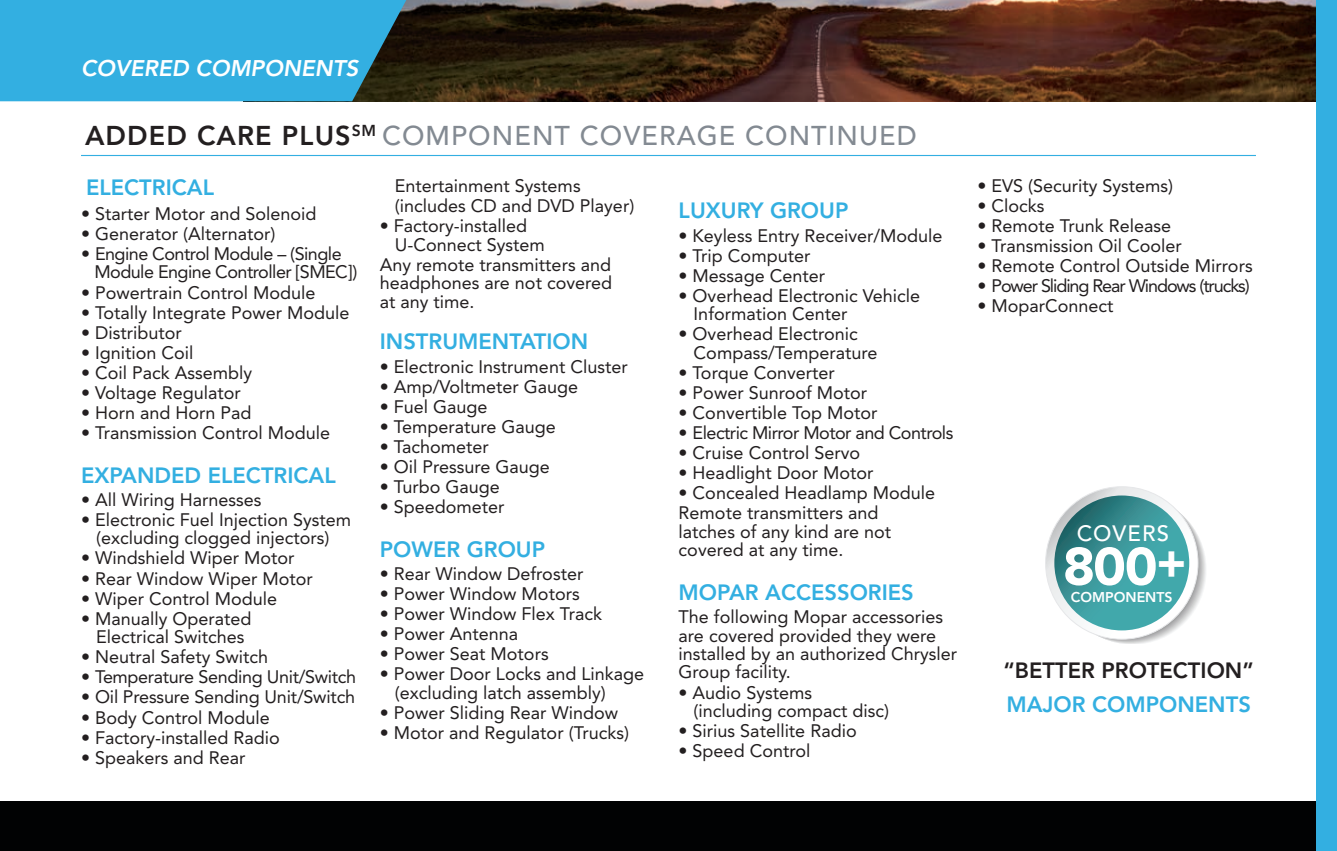
<style>
.page{position:relative;width:1337px;height:851px;background:#fff}
.page>*{position:absolute;margin:0;border:0;box-sizing:border-box;transform-origin:0 0}
.t1{font:900 52.65px "Avenir";color:#fff;scale:1.05 1}
.t2{font:500 27px "Avenir LT Std";letter-spacing:.04em;color:#838a92}
.t3{font:italic 800 22.5px "Avenir LT Std";color:#fff}
.t4{font:800 22.05px "Avenir LT Std";color:#33afe1}
.t5{font:800 22.05px/33.5px "Avenir LT Std";color:#231f20}
.t6{font:500 22.05px "Avenir";letter-spacing:.04em;color:#fff}
.t7{font:18px/18.4px "Avenir LT Std";color:#231f20}
.t8{font:18px/18.4px "Avenir LT Std";letter-spacing:-.03em;color:#231f20}
.t9{font:18px "Avenir LT Std";letter-spacing:-.06em;color:#231f20}
.t10{font:18px "Avenir LT Std";letter-spacing:-.02em;color:#231f20}
.t11{font:800 13.95px "Avenir";color:#fff}
.s1{font-weight:800;color:#231f20}
.s2{font-size:46.12px}
.s3{color:#33afe1}
</style>
<div class="page">
<div style="left:0;top:801px;width:1316px;height:49px;background:#010203"></div>
<img style="left:406px;top:0;width:910px;height:101px">
<div style="left:0;top:0;width:406px;height:101px;background:#33afe1"></div>
<div style="left:1316px;top:0;width:20px;height:850px;background:#33afe1"></div>
<hr style="left:81px;top:155px;width:1175px;height:1px;background:#33afe1">
<svg style="left:1045px;top:486px;width:153px;height:153px"></svg>
<svg style="left:1054px;top:495px;width:135px;height:135px;background:#3b979a"></svg>
<p class="t3" style="left:81px;top:55px;width:279px">COVERED COMPONENTS</p>
<p class="t2" style="left:85px;top:120px;width:833px"><span class="s1">ADDED CARE PLUS</span><sup>SM</sup> COMPONENT COVERAGE CONTINUED</p>
<p class="t4" style="left:86px;top:174px;width:129px">ELECTRICAL</p>
<p class="t7" style="left:81px;top:204px;width:237px">• Starter Motor and Solenoid</p>
<p class="t7" style="left:81px;top:224px;width:196px">• Generator (Alternator)</p>
<p class="t8" style="left:94px;top:245px;width:265px;text-indent:-13px">• Engine Control Module – (Single<br>Module Engine Controller [SMEC])</p>
<p class="t7" style="left:81px;top:283px;width:236px">• Powertrain Control Module</p>
<p class="t7" style="left:81px;top:303px;width:270px">• Totally Integrate Power Module</p>
<p class="t7" style="left:81px;top:323px;width:102px">• Distributor</p>
<p class="t7" style="left:81px;top:343px;width:114px">• Ignition Coil</p>
<p class="t7" style="left:81px;top:363px;width:173px">• Coil Pack Assembly</p>
<p class="t7" style="left:81px;top:383px;width:161px">• Voltage Regulator</p>
<p class="t7" style="left:81px;top:403px;width:172px">• Horn and Horn Pad</p>
<p class="t7" style="left:81px;top:424px;width:251px">• Transmission Control Module</p>
<p class="t4" style="left:81px;top:462px;width:256px">EXPANDED ELECTRICAL</p>
<p class="t7" style="left:81px;top:490px;width:182px">• All Wiring Harnesses</p>
<p class="t7" style="left:81px;top:510px;width:272px;text-align:center">• Electronic Fuel Injection System (excluding clogged injectors)</p>
<p class="t7" style="left:81px;top:549px;width:215px">• Windshield Wiper Motor</p>
<p class="t7" style="left:81px;top:569px;width:233px">• Rear Window Wiper Motor</p>
<p class="t7" style="left:81px;top:589px;width:198px">• Wiper Control Module</p>
<p class="t7" style="left:81px;top:609px;width:172px;text-align:center">• Manually Operated<br>Electrical Switches</p>
<p class="t7" style="left:81px;top:648px;width:189px">• Neutral Safety Switch</p>
<p class="t10" style="left:81px;top:666px;width:276px">• Temperature Sending Unit/Switch</p>
<p class="t7" style="left:81px;top:688px;width:276px">• Oil Pressure Sending Unit/Switch</p>
<p class="t7" style="left:81px;top:708px;width:190px">• Body Control Module</p>
<p class="t7" style="left:81px;top:728px;width:200px">• Factory-installed Radio</p>
<p class="t7" style="left:81px;top:748px;width:166px">• Speakers and Rear</p>
<p class="t7" style="left:395px;top:176px;width:241px;line-height:20px">Entertainment Systems (includes CD and DVD Player)</p>
<p class="t7" style="left:380px;top:217px;width:149px">• Factory-installed</p>
<p class="t7" style="left:395px;top:235px;width:152px">U-Connect System</p>
<p class="t7" style="left:380px;top:255px;width:233px">Any remote transmitters and</p>
<p class="t7" style="left:380px;top:274px;width:234px">headphones are not covered</p>
<p class="t7" style="left:380px;top:292px;width:96px">at any time.</p>
<p class="t4" style="left:380px;top:328px;width:210px">INSTRUMENTATION</p>
<p class="t7" style="left:380px;top:357px;width:249px">• Electronic Instrument Cluster</p>
<p class="t7" style="left:380px;top:377px;width:200px">• Amp/Voltmeter Gauge</p>
<p class="t7" style="left:380px;top:397px;width:109px">• Fuel Gauge</p>
<p class="t7" style="left:380px;top:417px;width:178px">• Temperature Gauge</p>
<p class="t7" style="left:380px;top:437px;width:111px">• Tachometer</p>
<p class="t7" style="left:380px;top:457px;width:172px">• Oil Pressure Gauge</p>
<p class="t7" style="left:380px;top:478px;width:122px">• Turbo Gauge</p>
<p class="t7" style="left:380px;top:498px;width:126px">• Speedometer</p>
<p class="t4" style="left:380px;top:536px;width:167px">POWER GROUP</p>
<p class="t7" style="left:380px;top:564px;width:205px">• Rear Window Defroster</p>
<p class="t7" style="left:380px;top:584px;width:201px">• Power Window Motors</p>
<p class="t7" style="left:380px;top:604px;width:224px">• Power Window Flex Track</p>
<p class="t7" style="left:380px;top:624px;width:140px">• Power Antenna</p>
<p class="t7" style="left:380px;top:645px;width:170px">• Power Seat Motors</p>
<p class="t7" style="left:395px;top:665px;width:251px;text-indent:-15px">• Power Door Locks and Linkage (excluding latch assembly)</p>
<p class="t7" style="left:380px;top:703px;width:240px">• Power Sliding Rear Window</p>
<p class="t7" style="left:380px;top:723px;width:251px">• Motor and Regulator (Trucks)</p>
<p class="t4" style="left:678px;top:197px;width:171px">LUXURY GROUP</p>
<p class="t7" style="left:678px;top:226px;width:265px">• Keyless Entry Receiver/Module</p>
<p class="t7" style="left:678px;top:246px;width:133px">• Trip Computer</p>
<p class="t7" style="left:678px;top:266px;width:148px">• Message Center</p>
<p class="t7" style="left:693px;top:286px;width:228px;text-indent:-15px">• Overhead Electronic Vehicle<br>Information Center</p>
<p class="t7" style="left:693px;top:325px;width:185px;text-indent:-15px">• Overhead Electronic<br>Compass/Temperature</p>
<p class="t7" style="left:678px;top:363px;width:158px">• Torque Converter</p>
<p class="t7" style="left:678px;top:383px;width:190px">• Power Sunroof Motor</p>
<p class="t7" style="left:678px;top:403px;width:200px">• Convertible Top Motor</p>
<p class="t8" style="left:678px;top:424px;width:276px">• Electric Mirror Motor and Controls</p>
<p class="t7" style="left:678px;top:444px;width:183px">• Cruise Control Servo</p>
<p class="t7" style="left:678px;top:464px;width:196px">• Headlight Door Motor</p>
<p class="t7" style="left:678px;top:484px;width:258px">• Concealed Headlamp Module<br>Remote transmitters and latches of any kind are not covered at any time.</p>
<p class="t4" style="left:678px;top:579px;width:237px">MOPAR ACCESSORIES</p>
<p class="t7" style="left:678px;top:607px;width:280px">The following Mopar accessories are covered provided they were installed by an authorized Chrysler<br>Group facility.</p>
<p class="t7" style="left:693px;top:683px;width:197px;text-indent:-15px">• Audio Systems (including compact disc)</p>
<p class="t7" style="left:678px;top:721px;width:180px">• Sirius Satellite Radio</p>
<p class="t7" style="left:678px;top:741px;width:133px">• Speed Control</p>
<p class="t7" style="left:977px;top:176px;width:197px">• EVS (Security Systems)</p>
<p class="t7" style="left:977px;top:197px;width:69px">• Clocks</p>
<p class="t7" style="left:977px;top:217px;width:195px">• Remote Trunk Release</p>
<p class="t7" style="left:977px;top:237px;width:206px">• Transmission Oil Cooler</p>
<p class="t7" style="left:977px;top:257px;width:277px">• Remote Control Outside Mirrors</p>
<p class="t9" style="left:977px;top:275px;width:274px">• Power Sliding Rear Windows (trucks)</p>
<p class="t7" style="left:977px;top:297px;width:138px">• MoparConnect</p>
<p class="t6" style="left:1076px;top:520px;width:94px">COVERS</p>
<p class="t1" style="left:1062px;top:534px;width:119px">800<span class="s2">+</span></p>
<p class="t11" style="left:1070px;top:588px;width:103px">COMPONENTS</p>
<p class="t5" style="left:1003px;top:653px;width:252px">“BETTER PROTECTION”<br><span class="s3">MAJOR COMPONENTS</span></p>
</div>
